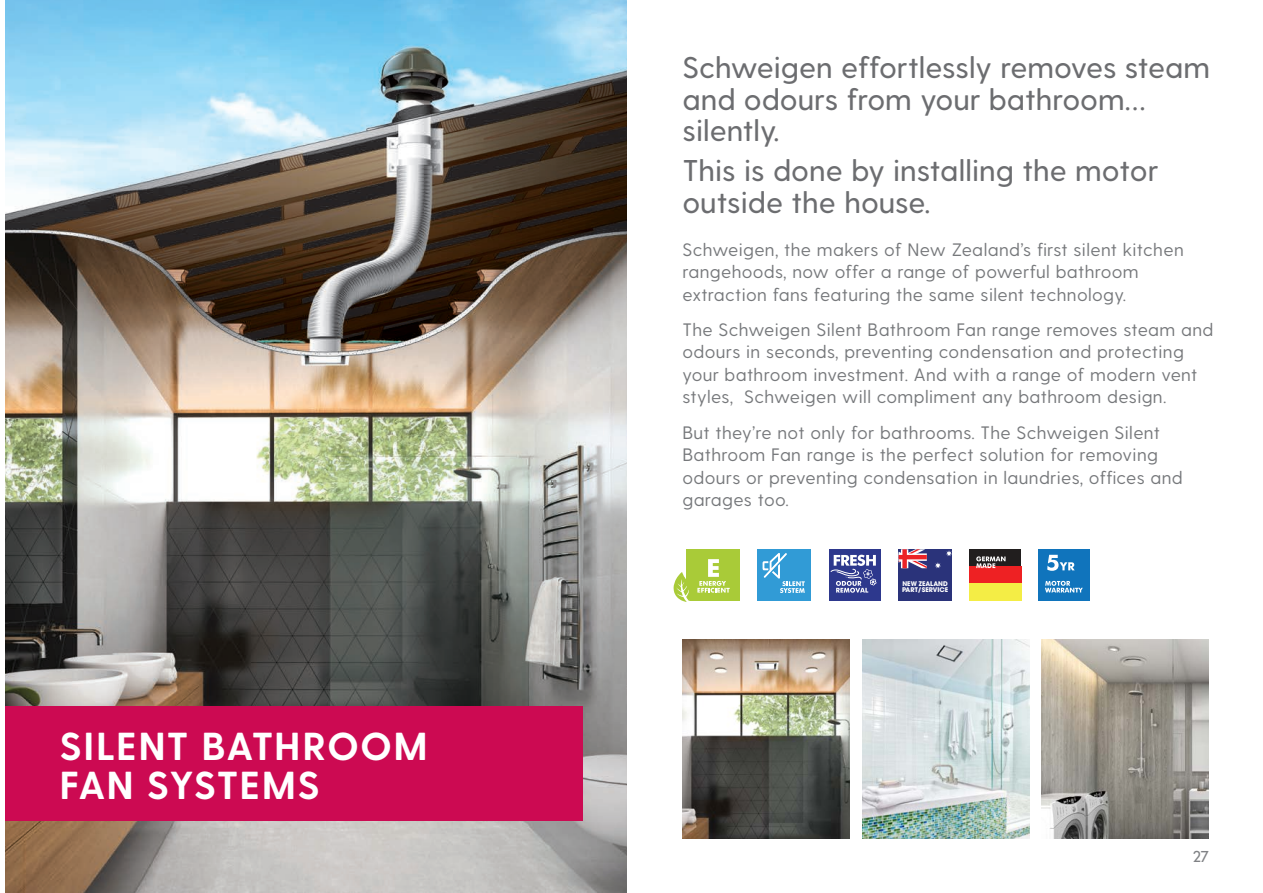
<style>
.page{position:relative;width:1263px;height:893px;background:#fff}
.page>*{position:absolute;margin:0;border:0;box-sizing:border-box;transform-origin:0 0}
.t1{font:700 39px/39px "Greycliff CF";letter-spacing:.015em;color:#fff}
.t2{font:500 30px/31.5px "Greycliff CF";color:#6c6d70}
.t3{font:18px/22.5px "Greycliff CF";letter-spacing:.02em;color:#76787b}
.t4{font:15px "Neue GR Grotesk";color:#808285}
.t5{font:700 6.45px/6.4px "Avant Garde";color:#fff}
</style>
<div class="page">
<img style="left:5px;top:0;width:621px;height:893px">
<div style="left:5px;top:706px;width:578px;height:115px;background:#cc0a52"></div>
<div style="left:969px;top:549px;width:52px;height:17px;background:#211e1e"></div>
<div style="left:969px;top:566px;width:52px;height:18px;background:#ee2123"></div>
<div style="left:969px;top:584px;width:52px;height:17px;background:#f4ed45"></div>
<div style="left:829px;top:549px;width:52px;height:52px;background:#2d388d"></div>
<div style="left:687px;top:549px;width:53px;height:52px;background:#a9cb38"></div>
<svg style="left:674px;top:572px;width:16px;height:30px"></svg>
<svg style="left:697px;top:559px;width:33px;height:34px"></svg>
<svg style="left:976px;top:556px;width:29px;height:12px"></svg>
<div style="left:758px;top:549px;width:53px;height:52px;background:#319bd6"></div>
<svg style="left:762px;top:553px;width:43px;height:40px"></svg>
<div style="left:898px;top:549px;width:54px;height:52px;background:#2a337a"></div>
<svg style="left:935px;top:562px;width:6px;height:6px"></svg>
<svg style="left:946px;top:550px;width:6px;height:6px"></svg>
<svg style="left:898px;top:549px;width:29px;height:19px"></svg>
<svg style="left:830px;top:555px;width:47px;height:38px"></svg>
<div style="left:1038px;top:549px;width:52px;height:52px;background:#1074bc"></div>
<svg style="left:1045px;top:581px;width:38px;height:11px"></svg>
<svg style="left:1047px;top:555px;width:28px;height:16px"></svg>
<img style="left:682px;top:640px;width:168px;height:199px">
<img style="left:862px;top:640px;width:167px;height:199px">
<img style="left:1042px;top:640px;width:167px;height:199px">
<p class="t1" style="left:59px;top:728px;width:370px">SILENT BATHROOM<br>FAN SYSTEMS</p>
<p class="t2" style="left:682px;top:53px;width:529px">Schweigen effortlessly removes steam and odours from your bathroom… silently.</p>
<p class="t2" style="left:682px;top:156px;width:478px">This is done by installing the motor outside the house.</p>
<p class="t3" style="left:682px;top:238px;width:503px">Schweigen, the makers of New Zealand’s first silent kitchen rangehoods, now offer a range of powerful bathroom extraction fans featuring the same silent technology.</p>
<p class="t3" style="left:682px;top:319px;width:532px">The Schweigen Silent Bathroom Fan range removes steam and odours in seconds, preventing condensation and protecting your bathroom investment. And with a range of modern vent styles, Schweigen will compliment any bathroom design.</p>
<p class="t3" style="left:682px;top:421px;width:502px">But they’re not only for bathrooms. The Schweigen Silent Bathroom Fan range is the perfect solution for removing odours or preventing condensation in laundries, offices and garages too.</p>
<p class="t5" style="left:902px;top:580px;width:48px">NEW ZEALAND<br>PART/SERVICE</p>
<p class="t4" style="left:1193px;top:846px;width:17px">27</p>
</div>
